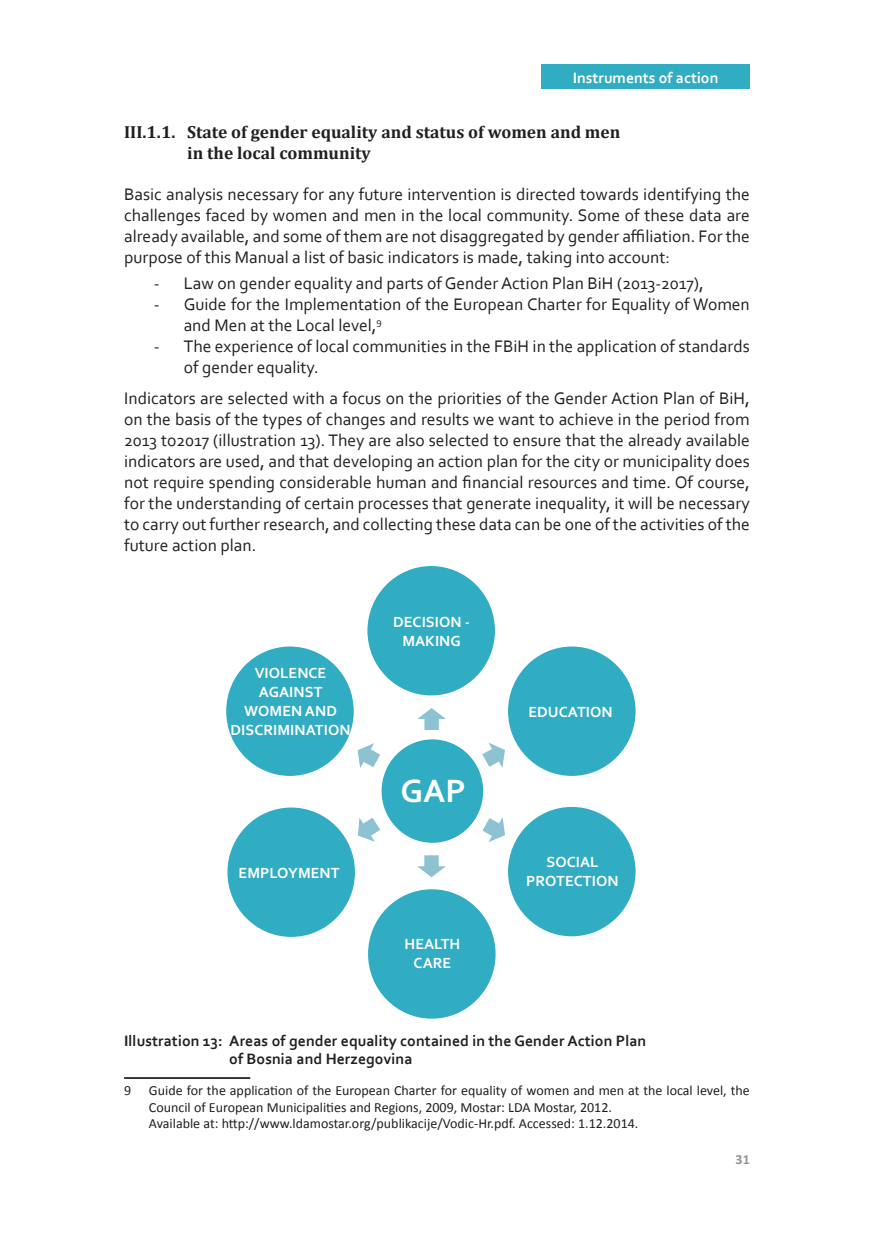
<style>
.page{position:relative;width:874px;height:1241px;background:#fff}
.page>*{position:absolute;margin:0;border:0;box-sizing:border-box;transform-origin:0 0}
.t1{font:700 33.95px "Corbel";color:#fff}
.t2{font:17.5px/21px "Corbel";color:#231f20;text-align:justify}
.t3{font:700 17.5px/21px "Cambria";color:#231f20}
.t4{font:700 15.75px/17.3px "Corbel";letter-spacing:.005em;color:#231f20}
.t5{font:700 15.75px "Corbel";color:#fff}
.t6{font:700 15.4px/18.9px "Corbel";color:#fff;text-align:center}
.t7{font:14px/16.8px "Calibri";color:#231f20}
.t8{font:700 14px "Calibri";color:#939598}
</style>
<div class="page">
<div style="left:541px;top:64px;width:208px;height:25px;background:#30acc3"></div>
<hr style="left:124px;top:1076px;width:126px;height:2px;background:#231f20">
<div style="left:381px;top:739px;width:102px;height:103px;background:#30acc3;border-radius:50%"></div>
<div style="left:367px;top:566px;width:127px;height:129px;background:#30acc3;border-radius:50%"></div>
<div style="left:508px;top:646px;width:127px;height:129px;background:#30acc3;border-radius:50%"></div>
<div style="left:508px;top:806px;width:127px;height:130px;background:#30acc3;border-radius:50%"></div>
<div style="left:368px;top:889px;width:127px;height:129px;background:#30acc3;border-radius:50%"></div>
<div style="left:227px;top:807px;width:128px;height:129px;background:#30acc3;border-radius:50%"></div>
<div style="left:226px;top:646px;width:127px;height:129px;background:#30acc3;border-radius:50%"></div>
<svg style="left:417px;top:708px;width:29px;height:22px"></svg>
<svg style="left:357px;top:743px;width:23px;height:25px"></svg>
<svg style="left:482px;top:743px;width:22px;height:24px"></svg>
<svg style="left:482px;top:817px;width:23px;height:25px"></svg>
<svg style="left:417px;top:855px;width:28px;height:22px"></svg>
<svg style="left:358px;top:817px;width:22px;height:24px"></svg>
<p class="t5" style="left:572px;top:68px;width:147px">Instruments of action</p>
<p class="t3" style="left:187px;top:121px;width:434px;text-indent:-63px">III.1.1. State of gender equality and status of women and men in the local community</p>
<p class="t2" style="left:124px;top:183px;width:627px">Basic analysis necessary for any future intervention is directed towards identifying the challenges faced by women and men in the local community. Some of these data are already available, and some of them are not disaggregated by gender affiliation. For the purpose of this Manual a list of basic indicators is made, taking into account:</p>
<p class="t2" style="left:154px;top:272px;width:551px">- Law on gender equality and parts of Gender Action Plan BiH (2013-2017),</p>
<p class="t2" style="left:184px;top:293px;width:567px;text-indent:-30px">- Guide for the Implementation of the European Charter for Equality of Women and Men at the Local level,<sup>9</sup></p>
<p class="t2" style="left:184px;top:335px;width:567px;text-indent:-30px">- The experience of local communities in the FBiH in the application of standards of gender equality.</p>
<p class="t2" style="left:124px;top:387px;width:627px">Indicators are selected with a focus on the priorities of the Gender Action Plan of BiH, on the basis of the types of changes and results we want to achieve in the period from 2013 to2017 (illustration 13). They are also selected to ensure that the already available indicators are used, and that developing an action plan for the city or municipality does not require spending considerable human and financial resources and time. Of course, for the understanding of certain processes that generate inequality, it will be necessary to carry out further research, and collecting these data can be one of the activities of the future action plan.</p>
<p class="t6" style="left:230px;top:663px;width:122px">VIOLENCE<br>AGAINST<br>WOMEN AND<br>DISCRIMINATION</p>
<p class="t6" style="left:238px;top:862px;width:102px">EMPLOYMENT</p>
<p class="t6" style="left:393px;top:612px;width:78px">DECISION -<br>MAKING</p>
<h1 class="t1" style="left:400px;top:769px;width:67px">GAP</h1>
<p class="t6" style="left:404px;top:934px;width:57px">HEALTH<br>CARE</p>
<p class="t6" style="left:528px;top:701px;width:86px">EDUCATION</p>
<p class="t6" style="left:526px;top:852px;width:94px">SOCIAL<br>PROTECTION</p>
<p class="t4" style="left:229px;top:1031px;width:418px;text-indent:-105px">Illustration 13: Areas of gender equality contained in the Gender Action Plan of Bosnia and Herzegovina</p>
<p class="t7" style="left:124px;top:1081px;width:9px">9</p>
<p class="t7" style="left:149px;top:1081px;width:602px">Guide for the application of the European Charter for equality of women and men at the local level, the<br>Council of European Municipalities and Regions, 2009, Mostar: LDA Mostar, 2012.<br>Available at: http://www.ldamostar.org/publikacije/Vodic-Hr.pdf. Accessed: 1.12.2014.</p>
<p class="t8" style="left:735px;top:1150px;width:16px">31</p>
</div>
